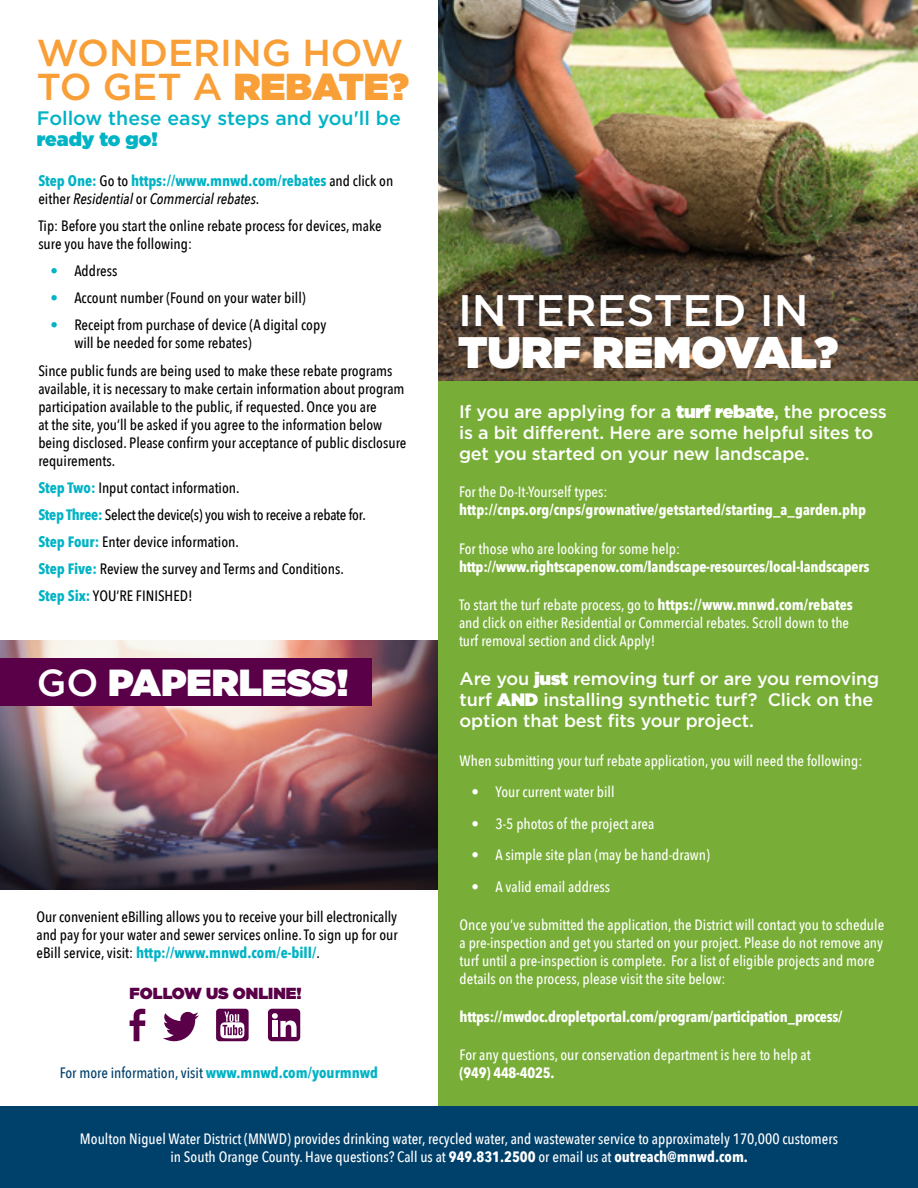
<style>
.page{position:relative;width:918px;height:1188px;background:#fff}
.page>*{position:absolute;margin:0;border:0;box-sizing:border-box;transform-origin:0 0}
.t1{font:500 44.1px "Gotham";color:#fff}
.t2{font:900 44.1px "Gotham";color:#fff}
.t3{font:900 37.65px "Gotham";color:#fff}
.t4{font:500 37.5px/34.5px "Gotham";color:#f99f38}
.t5{font:500 19.5px "Gotham";color:#00b3c5}
.t6{font:900 19.5px "Gotham";color:#00b3c5}
.t7{font:500 18px/21px "Gotham";letter-spacing:-.01em;color:#fff}
.t8{font:900 16.05px "Gotham";color:#590048}
.t9{font:500 15px/18px "Avenir Next Condensed";color:#fff}
.t10{font:500 15px/18px "Avenir Next Condensed";color:#000}
.t11{font:700 15px "Avenir Next Condensed";letter-spacing:-.015em;color:#fff}
.t12{font:700 15px/18px "Avenir Next Condensed";color:#00b3c5}
.t13{font:500 15px "Avenir Next Condensed";color:#00416b}
.s1{font-weight:900}
.s2{font-weight:500;color:#000}
.s3{font-weight:500;font-style:italic;color:#000}
.s4{color:#00b3c5}
.s5{font-weight:700;color:#00b3c5}
.s6{font-weight:500}
.s7{font-weight:700}
</style>
<div class="page">
<img style="left:0;top:641px;width:438px;height:249px">
<div style="left:438px;top:380px;width:480px;height:727px;background:#78ae37"></div>
<div style="left:0;top:1107px;width:918px;height:81px;background:#00416b"></div>
<img style="left:438px;top:0;width:480px;height:380px">
<svg style="left:163px;top:1012px;width:36px;height:29px"></svg>
<svg style="left:130px;top:1009px;width:15px;height:32px"></svg>
<svg style="left:216px;top:1009px;width:33px;height:32px"></svg>
<div style="left:268px;top:1009px;width:32px;height:32px;background:#590048;border-radius:4px"></div>
<svg style="left:272px;top:1013px;width:25px;height:24px"></svg>
<div style="left:0;top:658px;width:372px;height:47px;background:#590048"></div>
<h3 class="t4" style="left:37px;top:35px;width:374px">WONDERING HOW<br>TO GET A <span class="s1">REBATE?</span></h3>
<h3 class="t5" style="left:37px;top:105px;width:366px">Follow these easy steps and you'll be</h3>
<h3 class="t6" style="left:37px;top:127px;width:122px">ready to go!</h3>
<p class="t12" style="left:38px;top:171px;width:357px">Step One: <span class="s2">Go to</span> https://www.mnwd.com/rebates <span class="s2">and click on either</span> <span class="s3">Residential</span> <span class="s2">or</span> <span class="s3">Commercial rebates</span><span class="s2">.</span></p>
<p class="t10" style="left:38px;top:217px;width:345px">Tip: Before you start the online rebate process for devices, make sure you have the following:</p>
<p class="t10" style="left:50px;top:262px;width:68px"><span class="s4">•</span> Address</p>
<p class="t10" style="left:50px;top:289px;width:257px"><span class="s4">•</span> Account number (Found on your water bill)</p>
<p class="t10" style="left:74px;top:316px;width:253px;text-indent:-24px"><span class="s4">•</span> Receipt from purchase of device (A digital copy will be needed for some rebates)</p>
<p class="t10" style="left:38px;top:361px;width:370px">Since public funds are being used to make these rebate programs available, it is necessary to make certain information about program participation available to the public, if requested. Once you are<br>at the site, you’ll be asked if you agree to the information below being disclosed. Please confirm your acceptance of public disclosure requirements.</p>
<p class="t10" style="left:38px;top:474px;width:329px;line-height:27.2px"><span class="s5">Step Two:</span> Input contact information.<br><span class="s5">Step Three:</span> Select the device(s) you wish to receive a rebate for.<br><span class="s5">Step Four:</span> Enter device information.<br><span class="s5">Step Five:</span> Review the survey and Terms and Conditions.<br><span class="s5">Step Six:</span> YOU’RE FINISHED!</p>
<h2 class="t3" style="left:37px;top:661px;width:313px"><span class="s6">GO</span> PAPERLESS!</h2>
<p class="t10" style="left:36px;top:908px;width:363px;text-align:justify">Our convenient eBilling allows you to receive your bill electronically and pay for your water and sewer services online. To sign up for our eBill service, visit: <span class="s5">http://www.mnwd.com/e-bill/</span>.</p>
<p class="t8" style="left:130px;top:984px;width:174px">FOLLOW US ONLINE!</p>
<p class="t13" style="left:60px;top:1064px;width:320px">For more information, visit <span class="s5">www.mnwd.com/yourmnwd</span></p>
<h1 class="t1" style="left:458px;top:282px;width:352px">INTERESTED IN</h1>
<h1 class="t2" style="left:458px;top:327px;width:382px">TURF REMOVAL?</h1>
<p class="t7" style="left:459px;top:401px;width:429px">If you are applying for a <span class="s1">turf rebate</span>, the process is a bit different. Here are some helpful sites to get you started on your new landscape.</p>
<p class="t9" style="left:459px;top:483px;width:150px">For the Do-It-Yourself types:</p>
<p class="t11" style="left:459px;top:501px;width:409px">http://cnps.org/cnps/grownative/getstarted/starting_a_garden.php</p>
<p class="t9" style="left:459px;top:539px;width:223px">For those who are looking for some help:</p>
<p class="t11" style="left:459px;top:557px;width:412px">http://www.rightscapenow.com/landscape-resources/local-landscapers</p>
<p class="t9" style="left:459px;top:596px;width:395px">To start the turf rebate process, go to <span class="s7">https://www.mnwd.com/rebates </span>and click on either Residential or Commercial rebates. Scroll down to the turf removal section and click Apply!</p>
<p class="t7" style="left:460px;top:668px;width:421px">Are you <span class="s1">just</span> removing turf or are you removing turf <span class="s1">AND</span> installing synthetic turf? Click on the option that best fits your project.</p>
<p class="t9" style="left:460px;top:751px;width:404px">When submitting your turf rebate application, you will need the following:</p>
<p class="t9" style="left:472px;top:783px;width:144px">• Your current water bill</p>
<p class="t9" style="left:472px;top:814px;width:184px">• 3-5 photos of the project area</p>
<p class="t9" style="left:472px;top:846px;width:240px">• A simple site plan (may be hand-drawn)</p>
<p class="t9" style="left:472px;top:877px;width:140px">• A valid email address</p>
<p class="t9" style="left:460px;top:916px;width:426px">Once you’ve submitted the application, the District will contact you to schedule a pre-inspection and get you started on your project. Please do not remove any turf until a pre-inspection is complete. For a list of eligible projects and more details on the process, please visit the site below:</p>
<p class="t11" style="left:460px;top:1008px;width:385px">https://mwdoc.dropletportal.com/program/participation_process/</p>
<p class="t9" style="left:460px;top:1046px;width:353px">For any questions, our conservation department is here to help at</p>
<p class="t11" style="left:460px;top:1064px;width:96px">(949) 448-4025.</p>
<p class="t9" style="left:80px;top:1130px;width:760px;text-align:center">Moulton Niguel Water District (MNWD) provides drinking water, recycled water, and wastewater service to approximately 170,000 customers in South Orange County. Have questions? Call us at <span class="s7">949.831.2500</span> or email us at <span class="s7">outreach@mnwd.com.</span></p>
</div>
